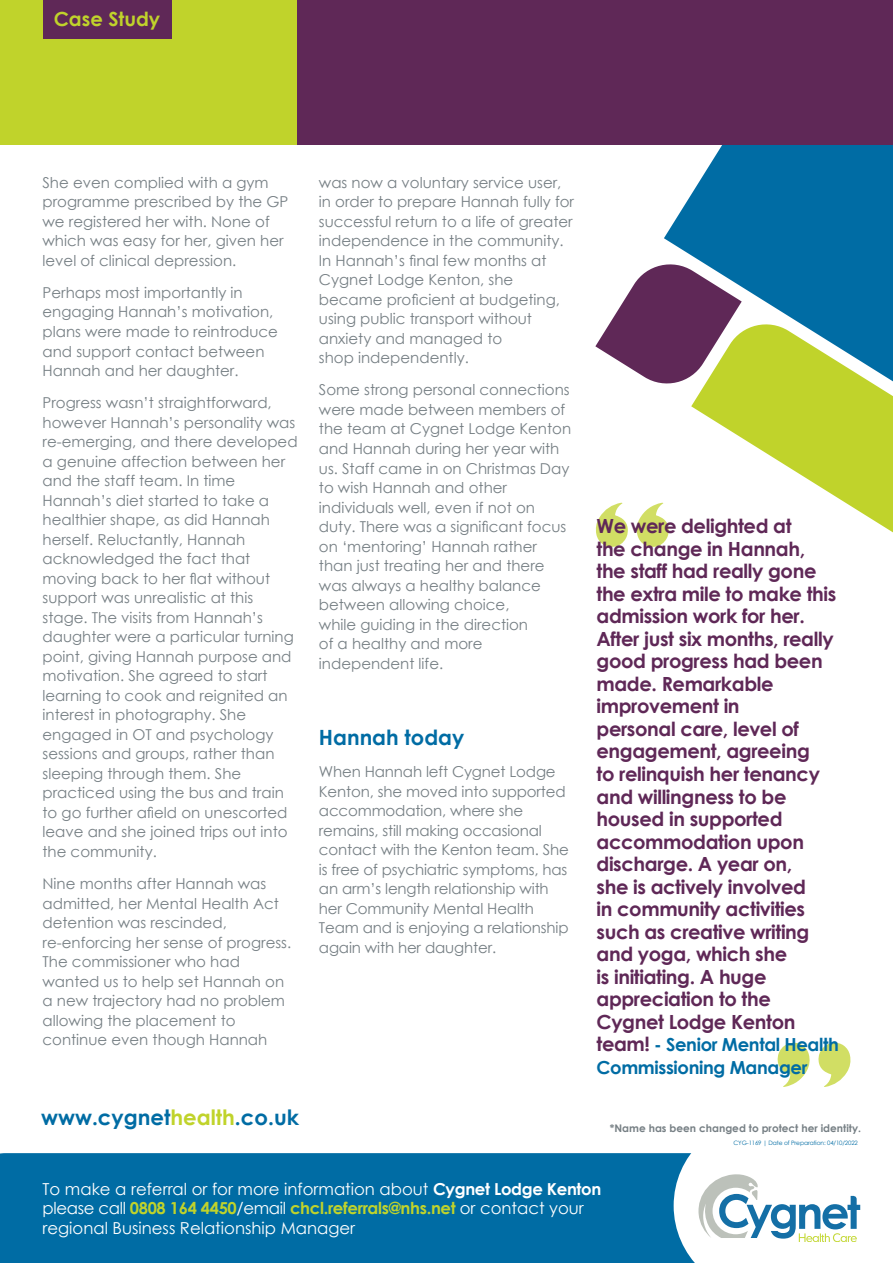
<style>
.page{position:relative;width:893px;height:1263px;background:#fff}
.page>*{position:absolute;margin:0;border:0;box-sizing:border-box;transform-origin:0 0}
.t1{font:700 21.15px "Century Gothic";color:#006ca4}
.t2{font:700 21px "Century Gothic";color:#006ca4}
.t3{font:700 19.5px/22.5px "Century Gothic";letter-spacing:-.02em;color:#5f2857}
.t4{font:700 19.5px "Century Gothic";color:#c0d32b}
.t5{font:700 18px/22.5px "Century Gothic";letter-spacing:-.02em;color:#006ca4}
.t6{font:16.5px/19.5px "Century Gothic";color:#fff}
.t7{font:15px/19.5px "Century Gothic";color:#767f84}
.t8{font:700 10.5px "Century Gothic";color:#767f84}
.t9{font:6px "Century Gothic";letter-spacing:-.02em;color:#006ca4}
.s1{color:#c0d32b}
.s2{font-size:19.5px;color:#5f2857}
.s3{font-weight:700}
.s4{font-weight:700;color:#c0d32b}
</style>
<div class="page">
<svg style="left:664px;top:145px;width:229px;height:173px;background:#1b7bad"></svg>
<svg style="left:691px;top:318px;width:202px;height:215px;fill:#c0d32b"></svg>
<svg style="left:595px;top:258px;width:147px;height:131px"></svg>
<div style="left:0;top:1153px;width:674px;height:110px;background:#006ca4"></div>
<div style="left:0;top:0;width:298px;height:145px;background:#c0d32b"></div>
<div style="left:298px;top:0;width:595px;height:145px;background:#5f2857"></div>
<div style="left:43px;top:0;width:128px;height:38px;background:#5f2857"></div>
<svg style="left:674px;top:1153px;width:186px;height:110px"></svg>
<svg style="left:595px;top:503px;width:33px;height:44px"></svg>
<svg style="left:636px;top:503px;width:33px;height:44px"></svg>
<svg style="left:818px;top:1042px;width:33px;height:45px"></svg>
<svg style="left:777px;top:1042px;width:33px;height:45px"></svg>
<h3 class="t4" style="left:54px;top:4px;width:108px">Case Study</h3>
<p class="t7" style="left:43px;top:172px;width:247px">She even complied with a gym programme prescribed by the GP we registered her with. None of which was easy for her, given her level of clinical depression.</p>
<p class="t7" style="left:43px;top:283px;width:237px">Perhaps most importantly in engaging Hannah’s motivation, plans were made to reintroduce and support contact between<br>Hannah and her daughter.</p>
<p class="t7" style="left:43px;top:393px;width:257px">Progress wasn’t straightforward, however Hannah’s personality was re-emerging, and there developed a genuine affection between her and the staff team. In time<br>Hannah’s diet started to take a healthier shape, as did Hannah herself. Reluctantly, Hannah acknowledged the fact that moving back to her flat without support was unrealistic at this stage. The visits from Hannah’s daughter were a particular turning point, giving Hannah purpose and motivation. She agreed to start learning to cook and reignited an interest in photography. She engaged in OT and psychology sessions and groups, rather than sleeping through them. She practiced using the bus and train to go further afield on unescorted leave and she joined trips out into the community.</p>
<p class="t7" style="left:43px;top:874px;width:250px">Nine months after Hannah was admitted, her Mental Health Act detention was rescinded, re-enforcing her sense of progress.<br>The commissioner who had wanted us to help set Hannah on a new trajectory had no problem allowing the placement to continue even though Hannah</p>
<p class="t7" style="left:319px;top:172px;width:257px">was now a voluntary service user, in order to prepare Hannah fully for successful return to a life of greater independence in the community.<br>In Hannah’s final few months at<br>Cygnet Lodge Kenton, she became proficient at budgeting, using public transport without anxiety and managed to<br>shop independently.</p>
<p class="t7" style="left:319px;top:380px;width:254px">Some strong personal connections were made between members of the team at Cygnet Lodge Kenton and Hannah during her year with us. Staff came in on Christmas Day to wish Hannah and other individuals well, even if not on duty. There was a significant focus on ‘mentoring’ Hannah rather than just treating her and there was always a healthy balance between allowing choice,<br>while guiding in the direction<br>of a healthy and more independent life.</p>
<h2 class="t2" style="left:319px;top:721px;width:147px">Hannah today</h2>
<p class="t7" style="left:319px;top:762px;width:251px">When Hannah left Cygnet Lodge<br>Kenton, she moved into supported accommodation, where she remains, still making occasional contact with the Kenton team. She is free of psychiatric symptoms, has an arm’s length relationship with her Community Mental Health<br>Team and is enjoying a relationship again with her daughter.</p>
<h1 class="t1" style="left:41px;top:1101px;width:259px">www.cygnet<span class="s1">health</span>.co.uk</h1>
<p class="t3" style="left:596px;top:514px;width:241px">We were delighted at<br>the change in Hannah, the staff had really gone the extra mile to make this admission work for her.<br>After just six months, really good progress had been made. Remarkable improvement in<br>personal care, level of engagement, agreeing<br>to relinquish her tenancy and willingness to be housed in supported accommodation upon discharge. A year on,<br>she is actively involved<br>in community activities such as creative writing and yoga, which she<br>is initiating. A huge appreciation to the<br>Cygnet Lodge Kenton</p>
<p class="t5" style="left:596px;top:1032px;width:244px"><span class="s2">team!</span> - Senior Mental Health<br>Commissioning Manager</p>
<p class="t8" style="left:610px;top:1120px;width:253px">*Name has been changed to protect her identity.</p>
<p class="t9" style="left:733px;top:1138px;width:126px">CYG-1169 | Date of Preparation: 04/10/2022</p>
<p class="t6" style="left:43px;top:1179px;width:560px">To make a referral or for more information about <span class="s3">Cygnet Lodge Kenton </span>please call <span class="s4">0808 164 4450</span>/email <span class="s4">chcl.referrals@nhs.net</span> or contact your regional Business Relationship Manager</p>
</div>
